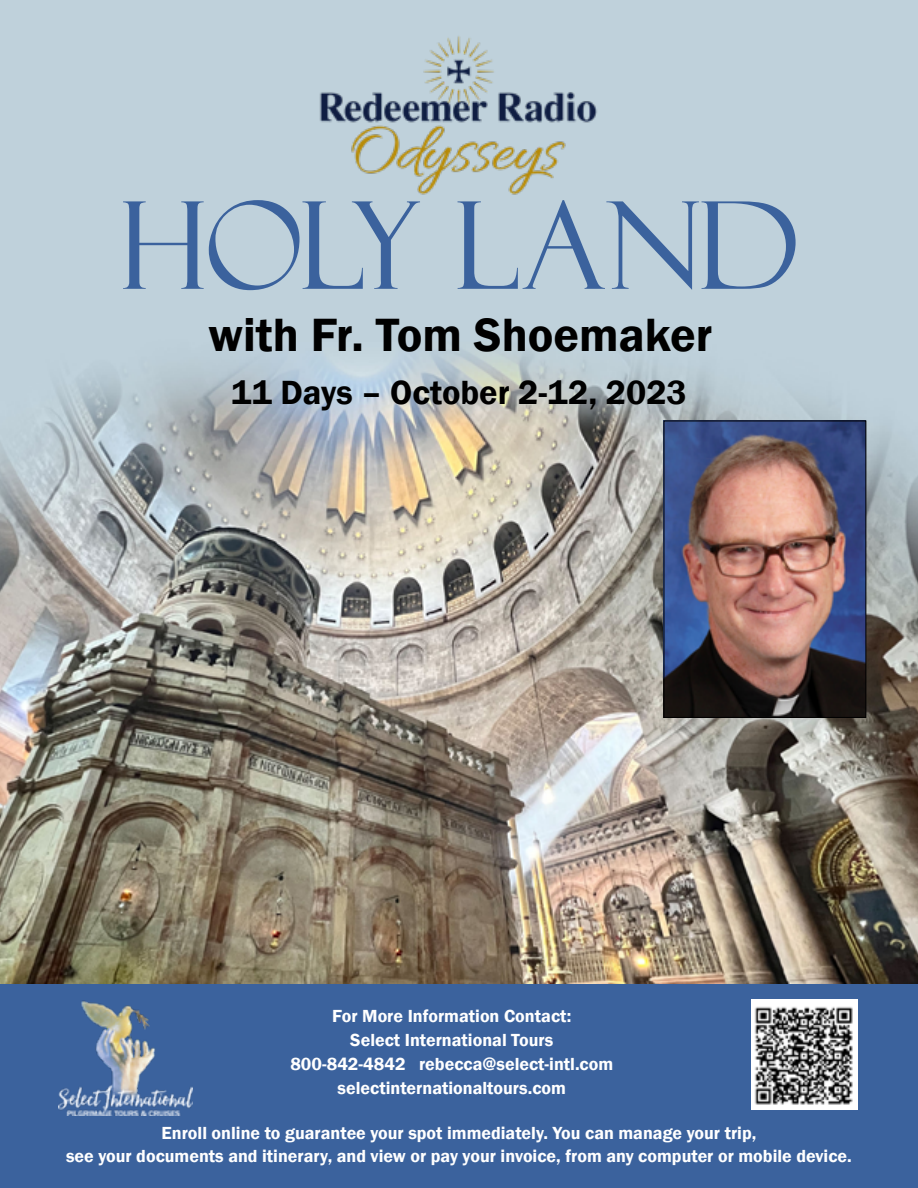
<style>
.page{position:relative;width:918px;height:1188px;background:#fff}
.page>*{position:absolute;margin:0;border:0;box-sizing:border-box;transform-origin:0 0}
.t1{font:121.5px "Felix Titling";letter-spacing:-.025em;color:#3b629d}
.t2{font:600 48px "Franklin Gothic";color:#000}
.t3{font:600 34.5px "Franklin Gothic";color:#000}
.t4{font:600 18px/24px "Franklin Gothic";color:#fff;text-align:center}
</style>
<div class="page">
<img style="left:0;top:0;width:918px;height:984px">
<div style="left:0;top:984px;width:918px;height:204px;background:#3b629d"></div>
<img style="left:751px;top:1000px;width:107px;height:109px">
<img style="left:59px;top:1000px;width:134px;height:115px">
<img style="left:666px;top:423px;width:198px;height:293px">
<div style="left:664px;top:421px;width:202px;height:297px;border:1px solid #000"></div>
<img style="left:298px;top:20px;width:315px;height:195px">
<h1 class="t1" style="left:118px;top:176px;width:682px">HOLY LAND</h1>
<h2 class="t2" style="left:209px;top:306px;width:506px">with Fr. Tom Shoemaker</h2>
<h3 class="t3" style="left:231px;top:372px;width:457px">11 Days – October 2-12, 2023</h3>
<p class="t4" style="left:290px;top:1004px;width:324px">For More Information Contact:<br>Select International Tours<br>800-842-4842 rebecca@select-intl.com selectinternationaltours.com</p>
<p class="t4" style="left:66px;top:1122px;width:787px;line-height:22.5px">Enroll online to guarantee your spot immediately. You can manage your trip,<br>see your documents and itinerary, and view or pay your invoice, from any computer or mobile device.</p>
</div>
